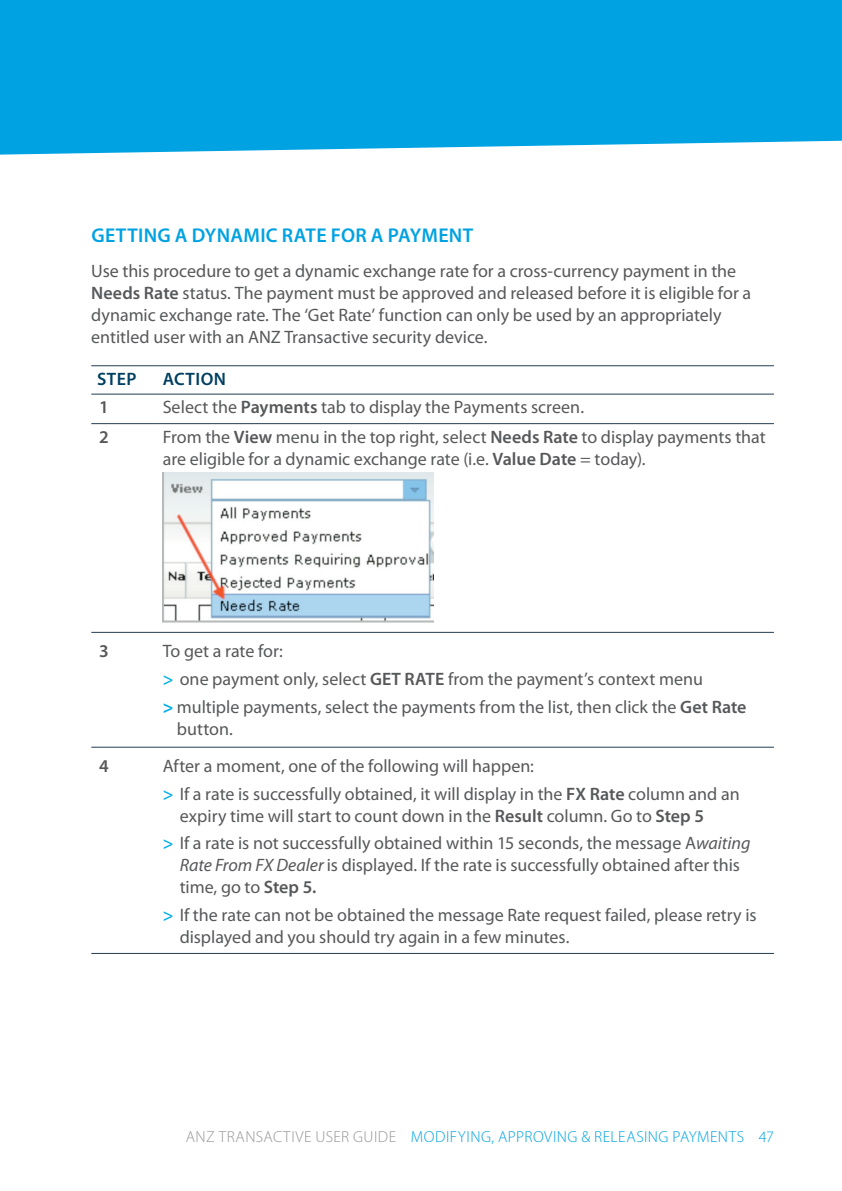
<style>
.page{position:relative;width:842px;height:1191px;background:#fff}
.page>*{position:absolute;margin:0;border:0;box-sizing:border-box;transform-origin:0 0}
.t1{font:600 20px "Myriad Pro";color:#00a2e1}
.t2{font:18px/22px "Myriad Pro";color:#57585a}
.t3{font:600 18px "Myriad Pro";letter-spacing:.025em;color:#003f61}
.t4{font:600 18px "Myriad Pro";color:#57585a}
.t5{font:300 16px "Myriad Pro";letter-spacing:.025em;color:#00a2e1}
.s1{font-weight:600}
.s2{font-weight:600;color:#00afe6}
.s3{font-weight:700;color:#00afe6}
.s4{font-style:italic}
.s5{color:#939598}
</style>
<div class="page">
<div style="left:0;top:0;width:842px;height:155px;background:#00a2e1"></div>
<hr style="left:157px;top:632px;width:617px;height:1px;background:#223d50">
<hr style="left:91px;top:423px;width:66px;height:1px;background:#223d50">
<hr style="left:91px;top:632px;width:66px;height:1px;background:#223d50">
<hr style="left:91px;top:747px;width:66px;height:1px;background:#223d50">
<hr style="left:91px;top:953px;width:66px;height:1px;background:#223d50">
<hr style="left:157px;top:423px;width:617px;height:1px;background:#223d50">
<hr style="left:157px;top:747px;width:617px;height:1px;background:#223d50">
<hr style="left:157px;top:953px;width:617px;height:1px;background:#223d50">
<hr style="left:91px;top:365px;width:66px;height:1px;background:#223d50">
<hr style="left:157px;top:365px;width:617px;height:1px;background:#223d50">
<hr style="left:91px;top:393px;width:66px;height:1px;background:#223d50">
<hr style="left:157px;top:393px;width:617px;height:1px;background:#223d50">
<img style="left:163px;top:472px;width:270px;height:150px">
<p class="t1" style="left:91px;top:222px;width:26px">Getting</p>
<p class="t1" style="left:175px;top:222px;width:44px">a Dynamic</p>
<p class="t1" style="left:282px;top:222px;width:24px">Rate</p>
<p class="t1" style="left:331px;top:222px;width:13px">for</p>
<p class="t1" style="left:371px;top:222px;width:41px">a Payment</p>
<p class="t2" style="left:91px;top:259px;width:661px">Use this procedure to get a dynamic exchange rate for a cross-currency payment in the <span class="s1">Needs Rate</span> status. The payment must be approved and released before it is eligible for a dynamic exchange rate. The ‘Get Rate’ function can only be used by an appropriately entitled user with an ANZ Transactive security device.</p>
<p class="t3" style="left:97px;top:367px;width:41px">STEP</p>
<p class="t3" style="left:163px;top:367px;width:65px">ACTION</p>
<p class="t4" style="left:99px;top:396px;width:11px">1</p>
<p class="t2" style="left:163px;top:396px;width:421px">Select the <span class="s1">Payments</span> tab to display the Payments screen.</p>
<p class="t4" style="left:99px;top:425px;width:11px">2</p>
<p class="t2" style="left:163px;top:425px;width:604px">From the <span class="s1">View</span> menu in the top right, select <span class="s1">Needs Rate</span> to display payments that are eligible for a dynamic exchange rate (i.e. <span class="s1">Value Date</span> = today).</p>
<p class="t4" style="left:99px;top:639px;width:11px">3</p>
<p class="t2" style="left:163px;top:637px;width:585px;line-height:27.6px">To get a rate for:<br><span class="s2">&gt;</span> one payment only, select <span class="s1">GET RATE</span> from the payment’s context menu<br><span class="s3">&gt;</span> multiple payments, select the payments from the list, then click the <span class="s1">Get Rate</span></p>
<p class="t2" style="left:177px;top:717px;width:56px">button.</p>
<p class="t4" style="left:99px;top:754px;width:11px">4</p>
<p class="t2" style="left:163px;top:752px;width:578px;line-height:27.6px">After a moment, one of the following will happen:<br><span class="s2">&gt;</span> If a rate is successfully obtained, it will display in the <span class="s1">FX Rate</span> column and an</p>
<p class="t2" style="left:163px;top:801px;width:589px;line-height:27.6px;text-indent:17px">expiry time will start to count down in the <span class="s1">Result</span> column. Go to <span class="s1">Step 5<br></span><span class="s2">&gt;</span> If a rate is not successfully obtained within 15 seconds, the message A<span class="s4">waiting</span></p>
<p class="t2" style="left:180px;top:854px;width:562px"><span class="s4">Rate From FX Dealer</span> is displayed. If the rate is successfully obtained after this time, go to <span class="s1">Step 5.</span></p>
<p class="t2" style="left:180px;top:903px;width:578px;text-indent:-17px"><span class="s2">&gt;</span> If the rate can not be obtained the message Rate request failed, please retry is displayed and you should try again in a few minutes.</p>
<p class="t5" style="left:186px;top:1127px;width:534px"><span class="s5">ANZ TRANSACTIVE USER GUIDE</span> MODIFYING, APPROVING &amp; RELEASING PAYMENTS</p>
<p class="t5" style="left:759px;top:1127px;width:17px">47</p>
</div>
